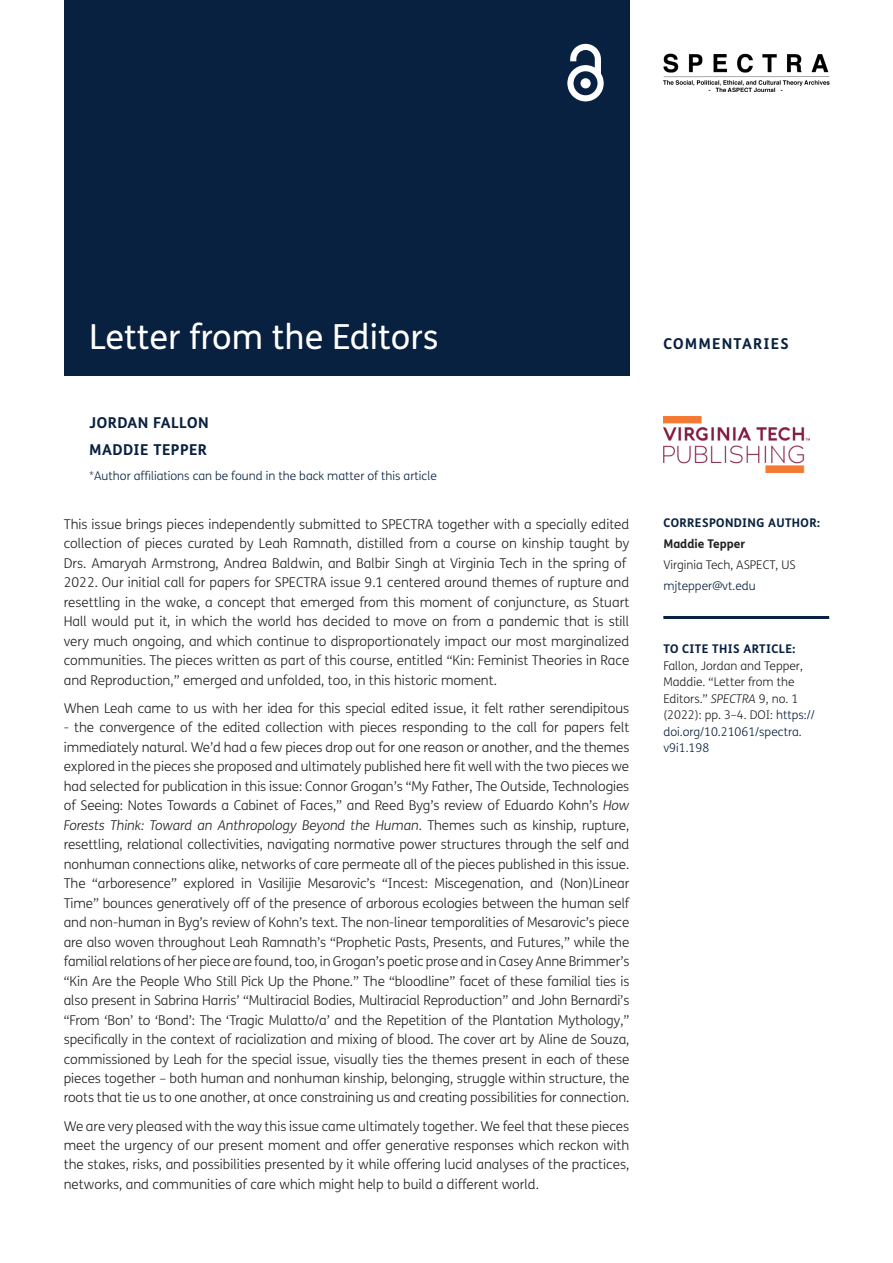
<style>
.page{position:relative;width:893px;height:1263px;background:#fff}
.page>*{position:absolute;margin:0;border:0;box-sizing:border-box;transform-origin:0 0}
.Article_Title{font:34.5px "FS Me";color:#fff}
.Cover_Authors{font:700 15px "FS Me";letter-spacing:.03em;color:#092140}
.Cover_Authors-2{font:700 15px "FS Me";letter-spacing:.075em;color:#092140}
.Body_Copy{font:300 13.5px/19.5px "FS Me";color:#242021;text-align:justify}
.t1{font:300 12px/16.5px "FS Me";color:#231f20}
.t2{font:300 12px "FS Me";color:#092140}
.t3{font:700 12px "FS Me";letter-spacing:.03em;color:#092140}
.t4{font:700 12px "FS Me";color:#231f20}
.s1{font-style:italic}
.s2{color:#092140}
</style>
<div class="page">
<div style="left:64px;top:0;width:565px;height:376px;background:#092140"></div>
<svg style="left:567px;top:44px;width:37px;height:57px"></svg>
<img style="left:663px;top:54px;width:166px;height:38px">
<img style="left:663px;top:417px;width:146px;height:56px">
<hr style="left:663px;top:616px;width:166px;height:3px;background:#092140">
<h1 class="Article_Title" style="left:89px;top:317px;width:351px">Letter from the Editors</h1>
<p class="Cover_Authors" style="left:89px;top:413px;width:121px">JORDAN FALLON</p>
<p class="Cover_Authors" style="left:89px;top:440px;width:119px">MADDIE TEPPER</p>
<p class="t2" style="left:89px;top:468px;width:349px">*Author affiliations can be found in the back matter of this article</p>
<p class="Body_Copy" style="left:64px;top:514px;width:567px;text-align:left">This issue brings pieces independently submitted to SPECTRA together with a specially edited collection of pieces curated by Leah Ramnath, distilled from a course on kinship taught by Drs. Amaryah Armstrong, Andrea Baldwin, and Balbir Singh at Virginia Tech in the spring of 2022. Our initial call for papers for SPECTRA issue 9.1 centered around themes of rupture and resettling in the wake, a concept that emerged from this moment of conjuncture, as Stuart Hall would put it, in which the world has decided to move on from a pandemic that is still very much ongoing, and which continue to disproportionately impact our most marginalized communities. The pieces written as part of this course, entitled “Kin: Feminist Theories in Race and Reproduction,” emerged and unfolded, too, in this historic moment.</p>
<p class="Body_Copy" style="left:64px;top:698px;width:567px">When Leah came to us with her idea for this special edited issue, it felt rather serendipitous</p>
<p class="Body_Copy" style="left:64px;top:718px;width:567px">- the convergence of the edited collection with pieces responding to the call for papers felt immediately natural. We’d had a few pieces drop out for one reason or another, and the themes explored in the pieces she proposed and ultimately published here fit well with the two pieces we had selected for publication in this issue: Connor Grogan’s “My Father, The Outside, Technologies of Seeing: Notes Towards a Cabinet of Faces,” and Reed Byg’s review of Eduardo Kohn’s <span class="s1">How Forests Think: Toward an Anthropology Beyond the Human</span>. Themes such as kinship, rupture, resettling, relational collectivities, navigating normative power structures through the self and nonhuman connections alike, networks of care permeate all of the pieces published in this issue.<br>The “arboresence” explored in Vasilijie Mesarovic’s “Incest: Miscegenation, and (Non)Linear Time” bounces generatively off of the presence of arborous ecologies between the human self and non-human in Byg’s review of Kohn’s text. The non-linear temporalities of Mesarovic’s piece are also woven throughout Leah Ramnath’s “Prophetic Pasts, Presents, and Futures,” while the familial relations of her piece are found, too, in Grogan’s poetic prose and in Casey Anne Brimmer’s “Kin Are the People Who Still Pick Up the Phone.” The “bloodline” facet of these familial ties is also present in Sabrina Harris’ “Multiracial Bodies, Multiracial Reproduction” and John Bernardi’s “From ‘Bon’ to ‘Bond’: The ‘Tragic Mulatto/a’ and the Repetition of the Plantation Mythology,” specifically in the context of racialization and mixing of blood. The cover art by Aline de Souza, commissioned by Leah for the special issue, visually ties the themes present in each of these pieces together – both human and nonhuman kinship, belonging, struggle within structure, the roots that tie us to one another, at once constraining us and creating possibilities for connection.</p>
<p class="Body_Copy" style="left:64px;top:1116px;width:567px">We are very pleased with the way this issue came ultimately together. We feel that these pieces meet the urgency of our present moment and offer generative responses which reckon with the stakes, risks, and possibilities presented by it while offering lucid analyses of the practices, networks, and communities of care which might help to build a different world.</p>
<p class="Cover_Authors-2" style="left:663px;top:334px;width:127px">COMMENTARIES</p>
<p class="t3" style="left:663px;top:516px;width:158px">CORRESPONDING AUTHOR:</p>
<p class="t4" style="left:663px;top:536px;width:83px">Maddie Tepper</p>
<p class="t1" style="left:663px;top:557px;width:134px">Virginia Tech, ASPECT, US</p>
<p class="t2" style="left:663px;top:579px;width:94px">mjtepper@vt.edu</p>
<p class="t3" style="left:663px;top:641px;width:133px">TO CITE THIS ARTICLE:</p>
<p class="t1" style="left:663px;top:657px;width:153px">Fallon, Jordan and Tepper,<br>Maddie. “Letter from the<br>Editors.” <span class="s1">SPECTRA</span> 9, no. 1 (2022): pp. 3–4. DOI: <span class="s2">https:// doi.org/10.21061/spectra. v9i1.198</span></p>
</div>
